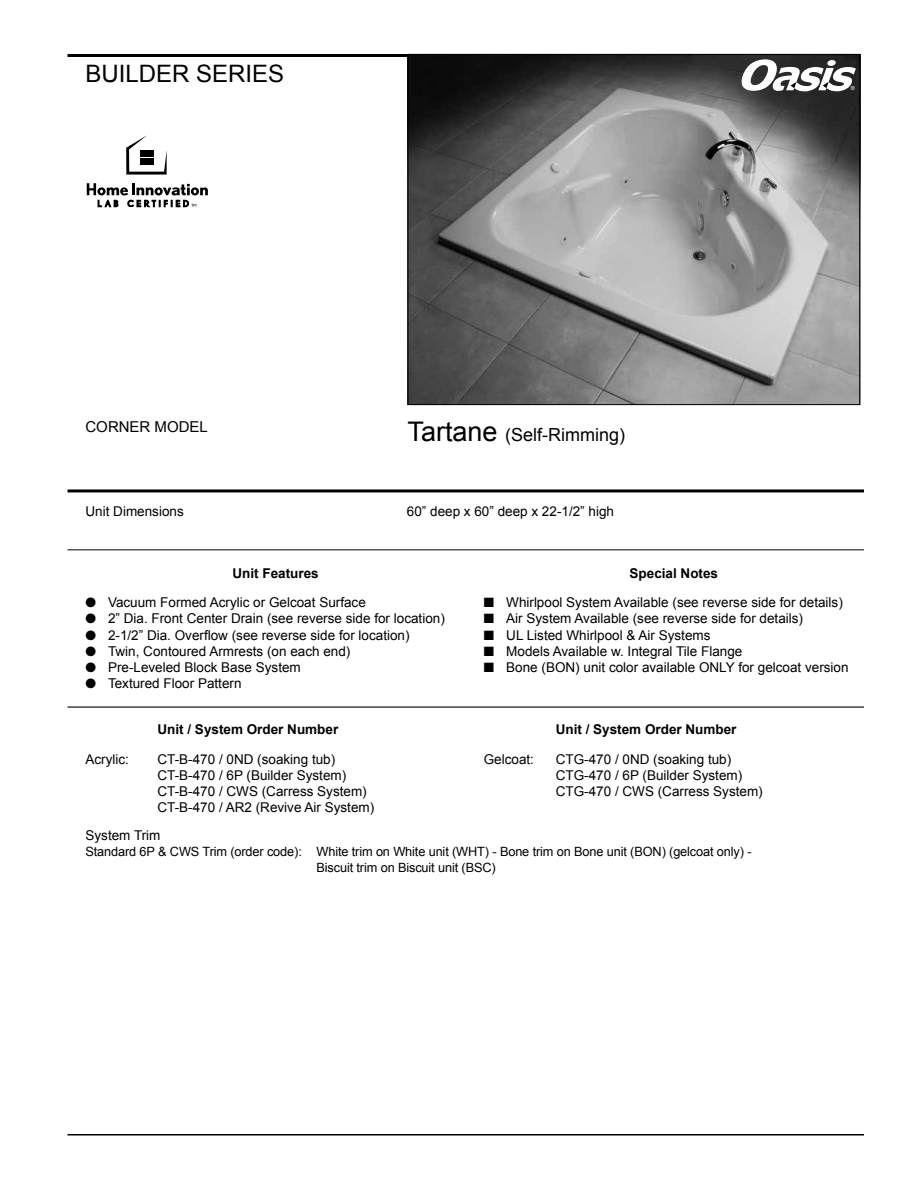
<style>
.page{position:relative;width:918px;height:1188px;background:#fff}
.page>*{position:absolute;margin:0;border:0;box-sizing:border-box;transform-origin:0 0}
.t1{font:24px "Arial";color:#000}
.t2{font:18px "Arial";color:#000}
.t3{font:15px "Arial";color:#000}
.t4{font:13.5px/16.2px "Arial";color:#000}
.t5{font:700 13.5px "Arial";color:#000}
.t6{font:12.75px/16.2px "Arial";letter-spacing:-.01em;color:#000}
.t7{font:5.55px "Arial";color:#fff}
.s1{font-size:27px}
</style>
<div class="page">
<hr style="left:68px;top:706px;width:796px;height:2px;background:#000">
<hr style="left:68px;top:489px;width:796px;height:3px;background:#000">
<hr style="left:68px;top:549px;width:796px;height:1px;background:#000">
<img style="left:410px;top:56px;width:448px;height:347px">
<div style="left:408px;top:54px;width:452px;height:351px;border:1px solid #000"></div>
<svg style="left:126px;top:135px;width:41px;height:40px"></svg>
<div style="left:140px;top:150px;width:6px;height:7px;background:#000"></div>
<div style="left:148px;top:150px;width:6px;height:7px;background:#000"></div>
<div style="left:140px;top:158px;width:6px;height:7px;background:#000"></div>
<div style="left:148px;top:158px;width:6px;height:7px;background:#000"></div>
<svg style="left:87px;top:183px;width:121px;height:24px"></svg>
<hr style="left:68px;top:1134px;width:796px;height:2px;background:#000">
<hr style="left:68px;top:54px;width:340px;height:3px;background:#000">
<svg style="left:742px;top:59px;width:114px;height:32px"></svg>
<h1 class="t1" style="left:86px;top:58px;width:200px">BUILDER SERIES</h1>
<p class="t3" style="left:86px;top:417px;width:124px">CORNER MODEL</p>
<h2 class="t2" style="left:408px;top:423px;width:219px"><span class="s1">Tartane</span> (Self-Rimming)</h2>
<p class="t4" style="left:86px;top:503px;width:100px">Unit Dimensions</p>
<p class="t4" style="left:407px;top:503px;width:209px">60” deep x 60” deep x 22-1/2” high</p>
<p class="t7" style="left:851px;top:85px;width:6px">®</p>
<p class="t5" style="left:233px;top:564px;width:88px">Unit Features</p>
<p class="t4" style="left:86px;top:595px;width:282px">● Vacuum Formed Acrylic or Gelcoat Surface</p>
<p class="t4" style="left:86px;top:611px;width:361px">● 2” Dia. Front Center Drain (see reverse side for location)</p>
<p class="t4" style="left:86px;top:627px;width:326px">● 2-1/2” Dia. Overflow (see reverse side for location)</p>
<p class="t4" style="left:86px;top:643px;width:266px">● Twin, Contoured Armrests (on each end)</p>
<p class="t4" style="left:86px;top:659px;width:217px">● Pre-Leveled Block Base System</p>
<p class="t4" style="left:86px;top:676px;width:158px">● Textured Floor Pattern</p>
<p class="t5" style="left:157px;top:720px;width:182px">Unit / System Order Number</p>
<p class="t4" style="left:86px;top:751px;width:45px">Acrylic:</p>
<p class="t4" style="left:157px;top:751px;width:218px">CT-B-470 / 0ND (soaking tub)<br>CT-B-470 / 6P (Builder System)<br>CT-B-470 / CWS (Carress System)<br>CT-B-470 / AR2 (Revive Air System)</p>
<p class="t5" style="left:630px;top:564px;width:90px">Special Notes</p>
<p class="t4" style="left:484px;top:595px;width:361px">■ Whirlpool System Available (see reverse side for details)</p>
<p class="t4" style="left:484px;top:611px;width:321px">■ Air System Available (see reverse side for details)</p>
<p class="t4" style="left:484px;top:627px;width:228px">■ UL Listed Whirlpool &amp; Air Systems</p>
<p class="t4" style="left:484px;top:643px;width:260px">■ Models Available w. Integral Tile Flange</p>
<p class="t4" style="left:484px;top:659px;width:366px">■ Bone (BON) unit color available ONLY for gelcoat version</p>
<p class="t5" style="left:556px;top:720px;width:182px">Unit / System Order Number</p>
<p class="t4" style="left:484px;top:751px;width:52px">Gelcoat:</p>
<p class="t4" style="left:556px;top:751px;width:209px">CTG-470 / 0ND (soaking tub)<br>CTG-470 / 6P (Builder System)<br>CTG-470 / CWS (Carress System)</p>
<p class="t4" style="left:86px;top:828px;width:77px">System Trim</p>
<p class="t6" style="left:317px;top:843px;width:437px;text-indent:-231px">Standard 6P &amp; CWS Trim (order code): White trim on White unit (WHT) - Bone trim on Bone unit (BON) (gelcoat only) -<br>Biscuit trim on Biscuit unit (BSC)</p>
</div>
